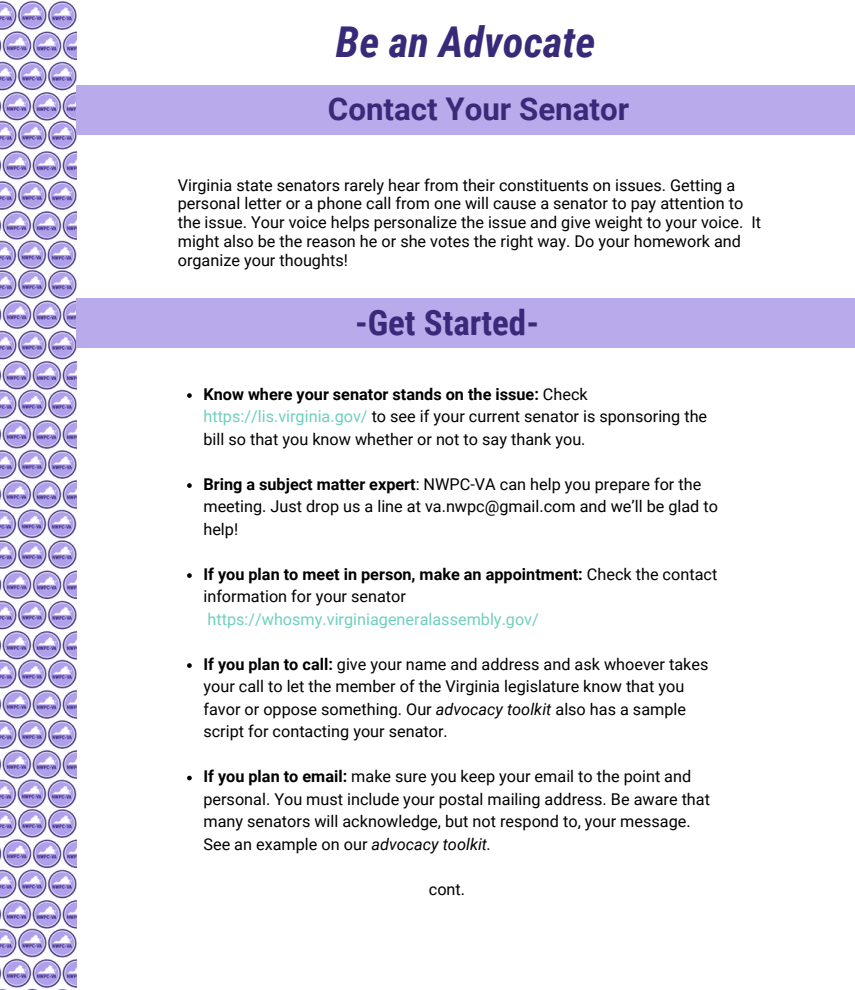
<style>
.page{position:relative;width:855px;height:990px;background:#fff}
.page>*{position:absolute;margin:0;border:0;box-sizing:border-box;transform-origin:0 0}
.t1{font:italic 700 42.5px "Roboto Condensed";color:#382a78}
.t2{font:700 35px "Roboto Condensed";color:#382a78}
.t3{font:700 31.25px "Roboto";color:#382a78}
.t4{font:16.25px/22.5px "Roboto";color:#000}
.t5{font:16.25px/22.5px "Roboto";color:#6fcfbf}
.s1{font-weight:700}
.s2{color:#6fcfbf}
.s3{font-weight:700;color:#000}
.s4{color:#000}
.s5{font-style:italic}
</style>
<div class="page">
<img style="left:0;top:0;width:76px;height:990px">
<div style="left:76px;top:86px;width:779px;height:49px;background:#b9aaec"></div>
<div style="left:76px;top:298px;width:779px;height:50px;background:#b9aaec"></div>
<svg style="left:187px;top:393px;width:5px;height:5px"></svg>
<svg style="left:187px;top:483px;width:5px;height:5px"></svg>
<svg style="left:187px;top:573px;width:5px;height:5px"></svg>
<svg style="left:187px;top:663px;width:5px;height:5px"></svg>
<svg style="left:187px;top:776px;width:5px;height:4px"></svg>
<p class="t1" style="left:336px;top:17px;width:261px">Be an Advocate</p>
<p class="t3" style="left:328px;top:91px;width:303px">Contact Your Senator</p>
<p class="t4" style="left:178px;top:176px;width:585px;line-height:18.8px">Virginia state senators rarely hear from their constituents on issues. Getting a personal letter or a phone call from one will cause a senator to pay attention to the issue. Your voice helps personalize the issue and give weight to your voice. It might also be the reason he or she votes the right way. Do your homework and organize your thoughts!</p>
<p class="t2" style="left:355px;top:303px;width:186px">-Get Started-</p>
<p class="t4" style="left:203px;top:383px;width:505px"><span class="s1">Know where your senator stands on the issue:</span> Check <span class="s2">https://lis.virginia.gov/</span> to see if your current senator is sponsoring the bill so that you know whether or not to say thank you.</p>
<p class="t4" style="left:203px;top:473px;width:516px"><span class="s1">Bring a subject matter expert</span>: NWPC-VA can help you prepare for the meeting. Just drop us a line at va.nwpc@gmail.com and we’ll be glad to help!</p>
<p class="t5" style="left:203px;top:563px;width:515px"><span class="s3">If you plan to meet in person, make an appointment:</span> <span class="s4">Check the contact information for your senator </span>https://whosmy.virginiageneralassembly.gov/</p>
<p class="t4" style="left:203px;top:653px;width:506px"><span class="s1">If you plan to call:</span> give your name and address and ask whoever takes your call to let the member of the Virginia legislature know that you favor or oppose something. Our <span class="s5">advocacy toolkit</span> also has a sample script for contacting your senator.</p>
<p class="t4" style="left:203px;top:765px;width:508px"><span class="s1">If you plan to email:</span> make sure you keep your email to the point and personal. You must include your postal mailing address. Be aware that many senators will acknowledge, but not respond to, your message.<br>See an example on our <span class="s5">advocacy toolkit.</span></p>
<p class="t4" style="left:429px;top:878px;width:38px">cont.</p>
</div>
